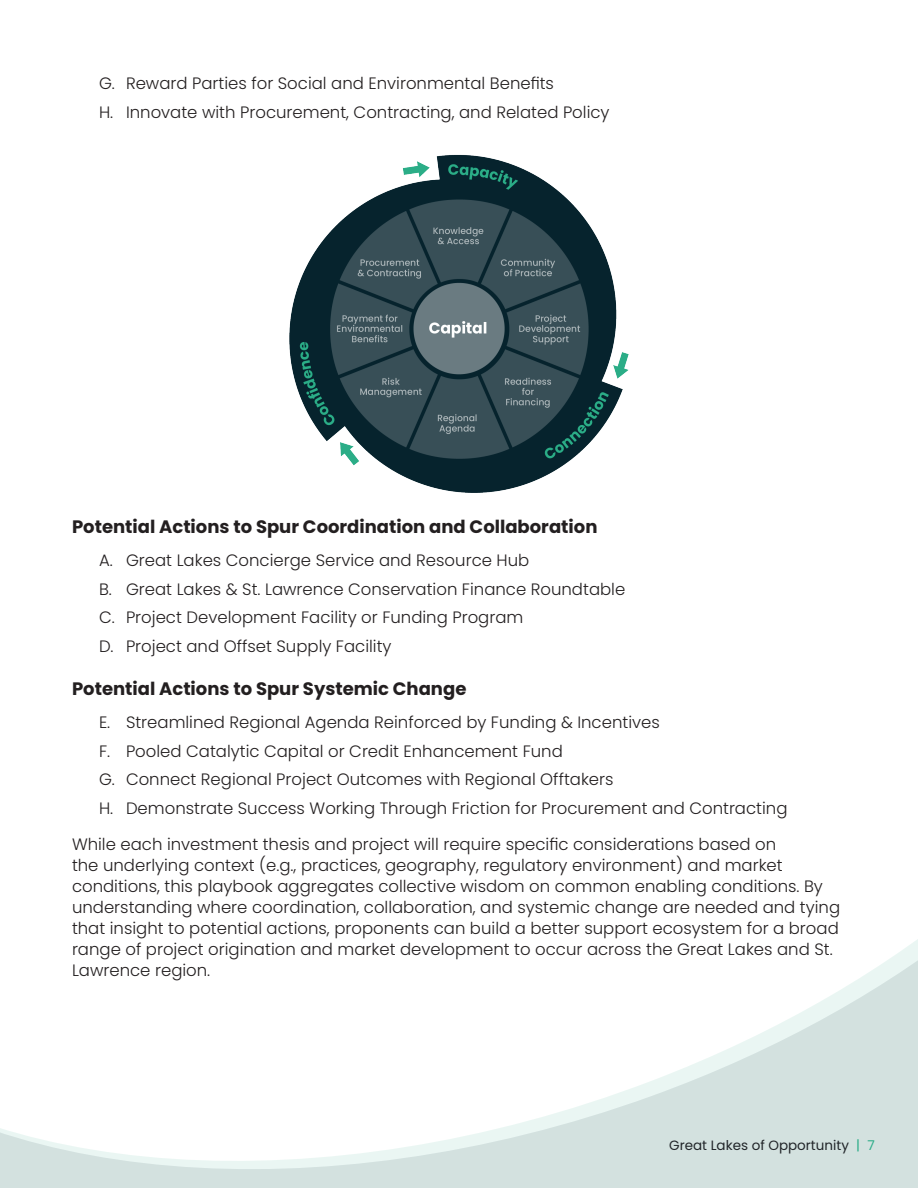
<style>
.page{position:relative;width:918px;height:1188px;background:#fff}
.page>*{position:absolute;margin:0;border:0;box-sizing:border-box;transform-origin:0 0}
.Heading_3{font:700 18px "Poppins";color:#231f20}
.t1{font:300 16.5px/21px "Poppins";color:#231f20}
.t2{font:13.5px "Poppins";color:#212529}
.s1{color:#2dad89}
</style>
<div class="page">
<svg style="left:0;top:939px;width:918px;height:249px"></svg>
<img style="left:289px;top:154px;width:340px;height:339px">
<p class="t1" style="left:99px;top:73px;width:457px">G. Reward Parties for Social and Environmental Benefits</p>
<p class="t1" style="left:99px;top:102px;width:512px">H. Innovate with Procurement, Contracting, and Related Policy</p>
<p class="Heading_3" style="left:72px;top:517px;width:527px">Potential Actions to Spur Coordination and Collaboration</p>
<p class="t1" style="left:99px;top:550px;width:432px">A. Great Lakes Concierge Service and Resource Hub</p>
<p class="t1" style="left:99px;top:579px;width:528px">B. Great Lakes &amp; St. Lawrence Conservation Finance Roundtable</p>
<p class="t1" style="left:99px;top:607px;width:426px">C. Project Development Facility or Funding Program</p>
<p class="t1" style="left:99px;top:636px;width:294px">D. Project and Offset Supply Facility</p>
<p class="Heading_3" style="left:72px;top:679px;width:396px">Potential Actions to Spur Systemic Change</p>
<p class="t1" style="left:99px;top:712px;width:562px">E. Streamlined Regional Agenda Reinforced by Funding &amp; Incentives</p>
<p class="t1" style="left:99px;top:741px;width:465px">F. Pooled Catalytic Capital or Credit Enhancement Fund</p>
<p class="t1" style="left:99px;top:769px;width:516px">G. Connect Regional Project Outcomes with Regional Offtakers</p>
<p class="t1" style="left:99px;top:798px;width:690px">H. Demonstrate Success Working Through Friction for Procurement and Contracting</p>
<p class="t1" style="left:72px;top:834px;width:770px">While each investment thesis and project will require specific considerations based on<br>the underlying context (e.g., practices, geography, regulatory environment) and market conditions, this playbook aggregates collective wisdom on common enabling conditions. By understanding where coordination, collaboration, and systemic change are needed and tying that insight to potential actions, proponents can build a better support ecosystem for a broad range of project origination and market development to occur across the Great Lakes and St.<br>Lawrence region.</p>
<p class="t2" style="left:669px;top:1137px;width:207px">Great Lakes of Opportunity <span class="s1">| 7</span></p>
</div>
